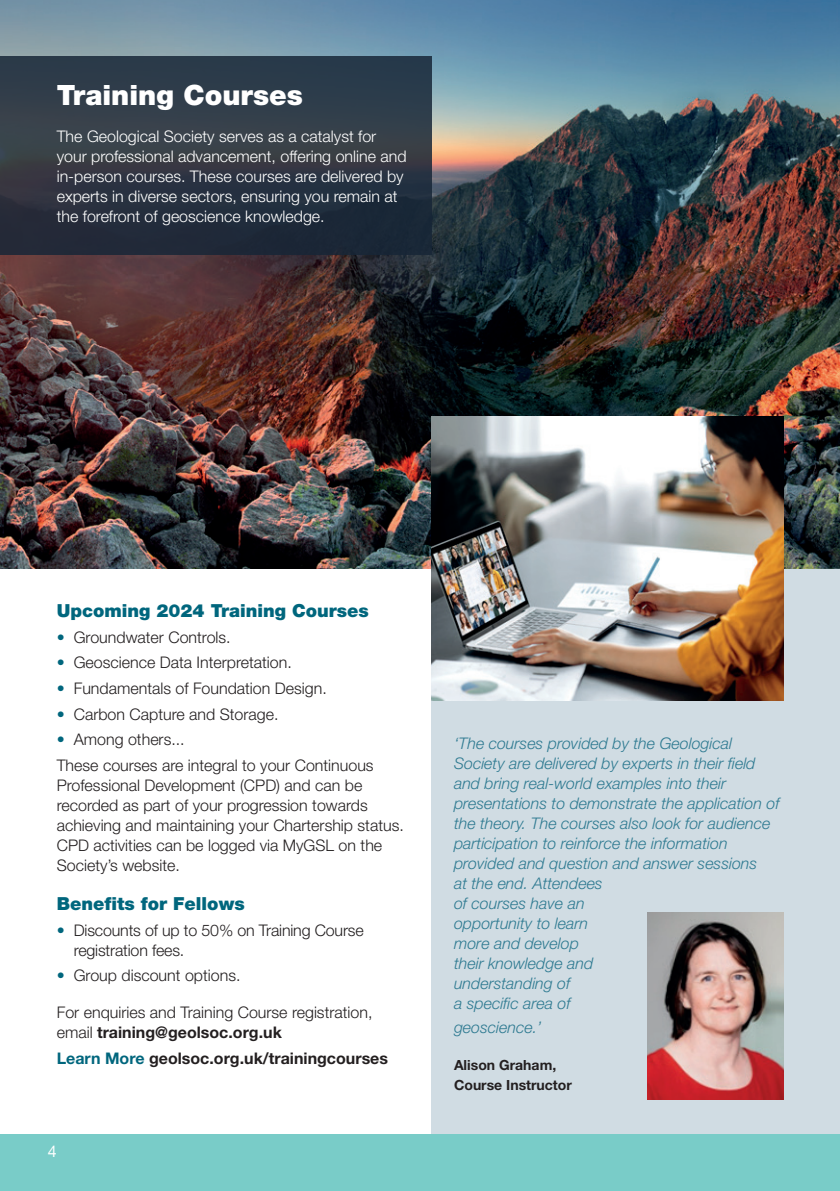
<style>
.page{position:relative;width:840px;height:1191px;background:#fff}
.page>*{position:absolute;margin:0;border:0;box-sizing:border-box;transform-origin:0 0}
.t1{font:900 28px "Helvetica Neue LT Std";color:#fff}
.t2{font:900 18px "Helvetica Neue LT Std";color:#00667d}
.t3{font:300 16px/20px "Helvetica Neue LT Std";color:#231f20}
.t4{font:italic 300 16px/20px "Helvetica Neue LT Std";color:#2e7a91}
.t5{font:300 16px/20px "Helvetica Neue LT Std";color:#fff}
.t6{font:700 16px "Helvetica Neue LT Std";color:#231f20}
.t7{font:16px "Helvetica Neue LT Std";color:#fff}
.t8{font:700 14px/20px "Helvetica Neue LT Std";color:#231f20}
.s1{font-weight:700;color:#00667d}
.s2{font-weight:700}
.s3{color:#00667d}
</style>
<div class="page">
<div style="left:431px;top:482px;width:408px;height:652px;background:#d0dce3"></div>
<img style="left:0;top:0;width:839px;height:568px">
<div style="left:0;top:1134px;width:839px;height:57px;background:#79ccc8"></div>
<img style="left:647px;top:912px;width:135px;height:187px">
<img style="left:431px;top:417px;width:351px;height:283px">
<svg style="left:0;top:57px;width:431px;height:198px;background:#2c3643"></svg>
<h1 class="t1" style="left:57px;top:78px;width:247px">Training Courses</h1>
<p class="t5" style="left:57px;top:126px;width:351px">The Geological Society serves as a catalyst for your professional advancement, offering online and in-person courses. These courses are delivered by experts in diverse sectors, ensuring you remain at the forefront of geoscience knowledge.</p>
<p class="t2" style="left:57px;top:599px;width:313px">Upcoming 2024 Training Courses</p>
<p class="t3" style="left:57px;top:626px;width:175px"><span class="s1">•</span> Groundwater Controls.</p>
<p class="t3" style="left:57px;top:652px;width:236px"><span class="s1">•</span> Geoscience Data Interpretation.</p>
<p class="t3" style="left:57px;top:678px;width:271px"><span class="s1">•</span> Fundamentals of Foundation Design.</p>
<p class="t3" style="left:57px;top:703px;width:223px"><span class="s1">•</span> Carbon Capture and Storage.</p>
<p class="t3" style="left:57px;top:726px;width:318px;line-height:25.6px"><span class="s1">•</span> Among others...<br>These courses are integral to your Continuous</p>
<p class="t3" style="left:57px;top:775px;width:348px">Professional Development (CPD) and can be recorded as part of your progression towards achieving and maintaining your Chartership status.<br>CPD activities can be logged via MyGSL on the Society’s website.</p>
<p class="t2" style="left:57px;top:893px;width:189px">Benefits for Fellows</p>
<p class="t3" style="left:74px;top:919px;width:291px;text-indent:-17px"><span class="s1">•</span> Discounts of up to 50% on Training Course registration fees.</p>
<p class="t3" style="left:57px;top:965px;width:185px"><span class="s1">•</span> Group discount options.</p>
<p class="t3" style="left:57px;top:1002px;width:317px">For enquiries and Training Course registration, email <span class="s2">training@geolsoc.org.uk</span></p>
<p class="t6" style="left:57px;top:1048px;width:332px"><span class="s3">Learn More</span> geolsoc.org.uk/trainingcourses</p>
<p class="t7" style="left:48px;top:1141px;width:10px">4</p>
<p class="t4" style="left:454px;top:733px;width:327px">‘The courses provided by the Geological<br>Society are delivered by experts in their field and bring real-world examples into their presentations to demonstrate the application of the theory. The courses also look for audience participation to reinforce the information provided and question and answer sessions<br>at the end. Attendees<br>of courses have an<br>opportunity to learn<br>more and develop<br>their knowledge and<br>understanding of<br>a specific area of</p>
<p class="t4" style="left:454px;top:1017px;width:89px">geoscience.’</p>
<p class="t8" style="left:454px;top:1054px;width:119px">Alison Graham,<br>Course Instructor</p>
</div>
